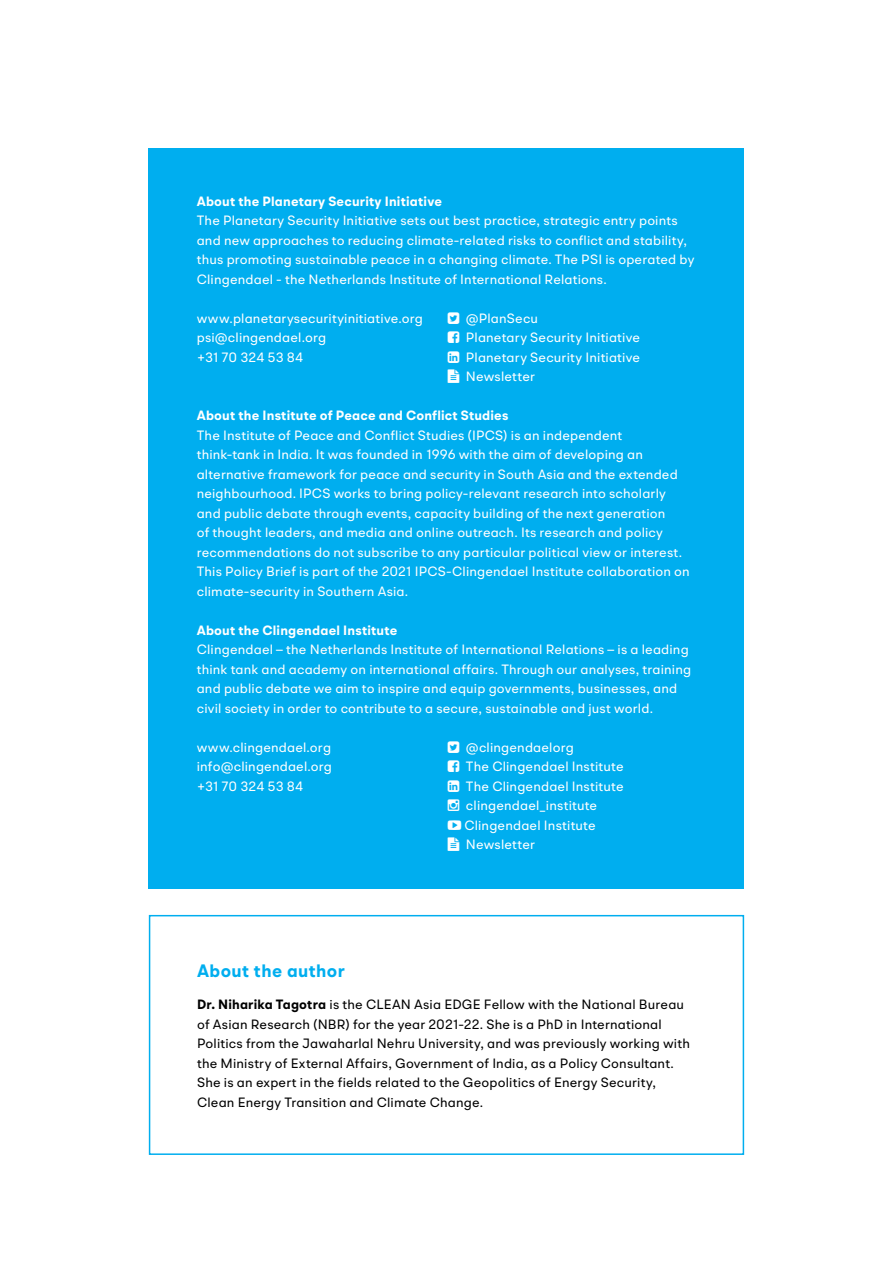
<style>
.page{position:relative;width:893px;height:1263px;background:#fff}
.page>*{position:absolute;margin:0;border:0;box-sizing:border-box;transform-origin:0 0}
.t1{font:700 18px "BR Omega";letter-spacing:.02em;color:#00aeef}
.t2{font:13.5px/19.5px "BR Omega";letter-spacing:.01em;color:#fff}
.t3{font:13.5px/19.5px "BR Omega";letter-spacing:.01em;color:#000}
.t4{font:700 13.5px "BR Omega";letter-spacing:.015em;color:#fff}
.s1{font-weight:700}
</style>
<div class="page">
<div style="left:149px;top:149px;width:595px;height:740px;background:#00aeef"></div>
<div style="left:149px;top:915px;width:595px;height:240px;border:2px solid #00aeef"></div>
<p class="t4" style="left:197px;top:192px;width:247px">About the Planetary Security Initiative</p>
<p class="t2" style="left:197px;top:210px;width:499px">The Planetary Security Initiative sets out best practice, strategic entry points and new approaches to reducing climate-related risks to conflict and stability, thus promoting sustainable peace in a changing climate. The PSI is operated by Clingendael - the Netherlands Institute of International Relations.</p>
<p class="t2" style="left:197px;top:308px;width:228px">www.planetarysecurityinitiative.org</p>
<p class="t2" style="left:466px;top:308px;width:74px">@PlanSecu</p>
<p class="t2" style="left:197px;top:327px;width:131px">psi@clingendael.org</p>
<p class="t2" style="left:466px;top:327px;width:176px">Planetary Security Initiative</p>
<p class="t2" style="left:197px;top:347px;width:108px">+31 70 324 53 84</p>
<p class="t2" style="left:466px;top:347px;width:176px">Planetary Security Initiative</p>
<p class="t2" style="left:466px;top:366px;width:71px">Newsletter</p>
<p class="t4" style="left:197px;top:407px;width:313px">About the Institute of Peace and Conflict Studies</p>
<p class="t2" style="left:197px;top:425px;width:495px">The Institute of Peace and Conflict Studies (IPCS) is an independent<br>think-tank in India. It was founded in 1996 with the aim of developing an alternative framework for peace and security in South Asia and the extended neighbourhood. IPCS works to bring policy-relevant research into scholarly and public debate through events, capacity building of the next generation<br>of thought leaders, and media and online outreach. Its research and policy recommendations do not subscribe to any particular political view or interest.<br>This Policy Brief is part of the 2021 IPCS-Clingendael Institute collaboration on climate-security in Southern Asia.</p>
<p class="t4" style="left:197px;top:621px;width:202px">About the Clingendael Institute</p>
<p class="t2" style="left:197px;top:639px;width:496px">Clingendael – the Netherlands Institute of International Relations – is a leading think tank and academy on international affairs. Through our analyses, training and public debate we aim to inspire and equip governments, businesses, and civil society in order to contribute to a secure, sustainable and just world.</p>
<p class="t2" style="left:197px;top:737px;width:136px">www.clingendael.org</p>
<p class="t2" style="left:466px;top:737px;width:109px">@clingendaelorg</p>
<p class="t2" style="left:197px;top:756px;width:137px">info@clingendael.org</p>
<p class="t2" style="left:466px;top:756px;width:159px">The Clingendael Institute</p>
<p class="t2" style="left:197px;top:776px;width:108px">+31 70 324 53 84</p>
<p class="t2" style="left:466px;top:776px;width:159px">The Clingendael Institute</p>
<p class="t2" style="left:466px;top:795px;width:133px">clingendael_institute</p>
<p class="t2" style="left:464px;top:815px;width:133px">Clingendael Institute</p>
<p class="t2" style="left:466px;top:834px;width:71px">Newsletter</p>
<h2 class="t1" style="left:197px;top:959px;width:149px">About the author</h2>
<p class="t3" style="left:197px;top:994px;width:494px"><span class="s1">Dr. Niharika Tagotra</span> is the CLEAN Asia EDGE Fellow with the National Bureau of Asian Research (NBR) for the year 2021-22. She is a PhD in International Politics from the Jawaharlal Nehru University, and was previously working with the Ministry of External Affairs, Government of India, as a Policy Consultant.<br>She is an expert in the fields related to the Geopolitics of Energy Security, Clean Energy Transition and Climate Change.</p>
</div>
